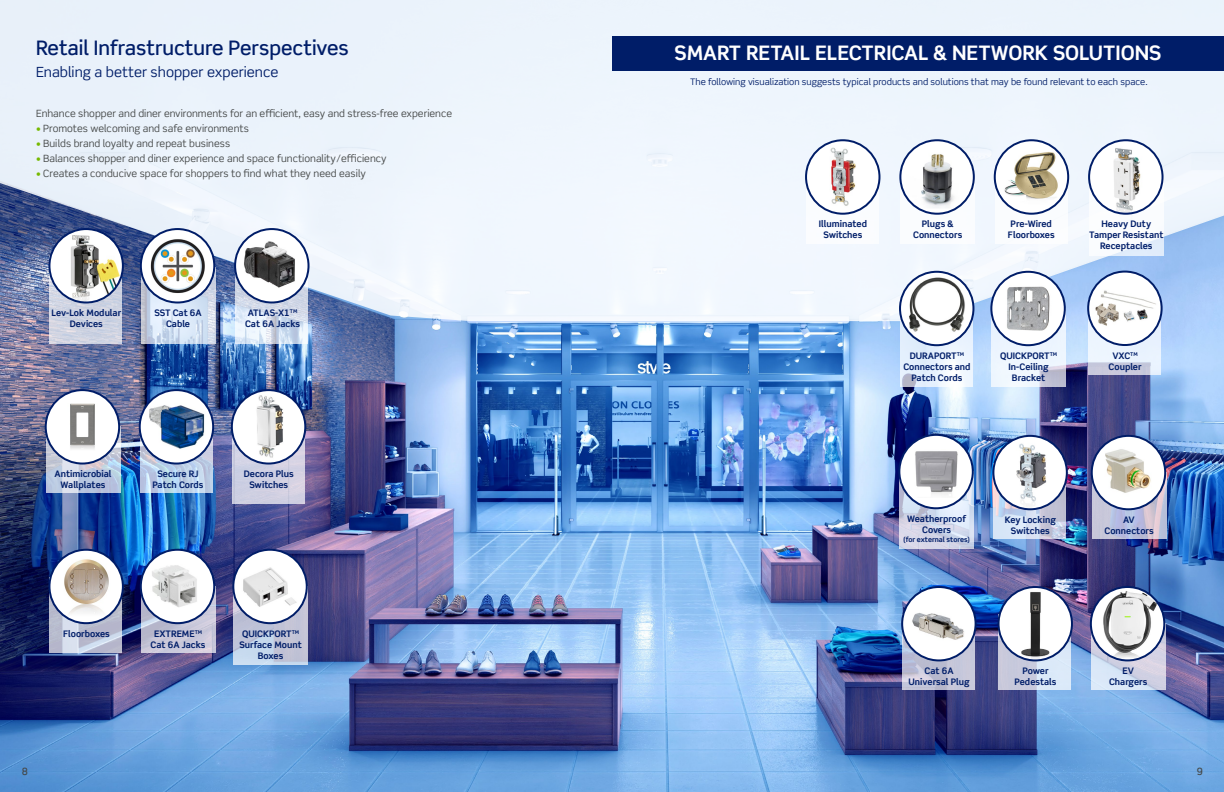
<style>
.page{position:relative;width:1224px;height:792px;background:#fff}
.page>*{position:absolute;margin:0;border:0;box-sizing:border-box;transform-origin:0 0}
.t1{font:700 20px "Scene Std";color:#fff}
.t2{font:500 20px "Scene Std";color:#001d68}
.t3{font:14px "Scene Std";color:#001d68}
.t4{font:10px "Scene Std";color:#444747}
.t5{font:500 10px "Scene Std";color:#444747}
.t6{font:700 9px/11px "Scene Std";color:#001d68;text-align:center}
.t7{font:9px "Scene Std";color:#001d68}
.t8{font:700 7px "Scene Std";color:#001d68}
.s1{color:#76b900}
</style>
<div class="page">
<img style="left:0;top:321px;width:1224px;height:471px">
<svg style="left:0;top:0;width:1224px;height:321px;fill:#edf5fc"></svg>
<div style="left:612px;top:36px;width:612px;height:35px;background:#001d68"></div>
<svg style="left:49px;top:277px;width:73px;height:67px;background:#cbd0df"></svg>
<div style="left:806px;top:168px;width:73px;height:75px;background:#fff"></div>
<svg style="left:900px;top:334px;width:73px;height:53px;fill:#e7f1fe"></svg>
<div style="left:995px;top:168px;width:73px;height:75px;background:#fff"></div>
<svg style="left:1088px;top:319px;width:73px;height:56px;background:#dde4f1"></svg>
<svg style="left:993px;top:483px;width:73px;height:56px;background:#cad2e5"></svg>
<svg style="left:999px;top:634px;width:72px;height:56px;background:#c9d2e5"></svg>
<svg style="left:902px;top:634px;width:73px;height:56px;background:#bebfd4"></svg>
<svg style="left:235px;top:297px;width:73px;height:47px"></svg>
<svg style="left:49px;top:597px;width:73px;height:56px;background:#bdc2d5"></svg>
<div style="left:232px;top:418px;width:73px;height:86px;background:#cfcfe2"></div>
<svg style="left:140px;top:458px;width:72px;height:35px;background:#bdd1e9"></svg>
<svg style="left:141px;top:272px;width:74px;height:72px;background:#d0dced"></svg>
<div style="left:901px;top:177px;width:74px;height:66px;background:#fff"></div>
<svg style="left:992px;top:315px;width:74px;height:72px;fill:#edf5fe"></svg>
<div style="left:1089px;top:177px;width:75px;height:78px;background:#fff"></div>
<svg style="left:1092px;top:479px;width:74px;height:60px;background:#c1c0d9"></svg>
<svg style="left:1091px;top:630px;width:74px;height:60px;background:#cdd3e6"></svg>
<svg style="left:46px;top:433px;width:74px;height:60px;background:#c0cade"></svg>
<svg style="left:141px;top:593px;width:74px;height:60px;background:#c6c5d8"></svg>
<svg style="left:234px;top:593px;width:74px;height:72px;background:#c1c9dd"></svg>
<svg style="left:900px;top:478px;width:74px;height:71px;background:#d0d6e9"></svg>
<img style="left:49px;top:229px;width:74px;height:73px;border-radius:37px">
<div style="left:48px;top:228px;width:76px;height:76px;border:2px solid #001d68;border-radius:50%"></div>
<svg style="left:806px;top:140px;width:73px;height:74px"></svg>
<img style="left:811px;top:145px;width:64px;height:64px">
<div style="left:805px;top:139px;width:75px;height:76px;border:2px solid #001d68;border-radius:50%"></div>
<div style="left:900px;top:272px;width:73px;height:73px;background:#fff;border-radius:50%"></div>
<img style="left:900px;top:275px;width:73px;height:59px">
<div style="left:899px;top:271px;width:75px;height:75px;border:2px solid #001d68;border-radius:50%"></div>
<svg style="left:995px;top:140px;width:73px;height:74px"></svg>
<img style="left:1003px;top:149px;width:57px;height:56px">
<div style="left:994px;top:139px;width:75px;height:76px;border:2px solid #001d68;border-radius:50%"></div>
<div style="left:1088px;top:272px;width:74px;height:73px;background:#fff;border-radius:50%"></div>
<img style="left:1090px;top:282px;width:70px;height:52px">
<div style="left:1087px;top:271px;width:76px;height:75px;border:2px solid #001d68;border-radius:50%"></div>
<img style="left:993px;top:436px;width:74px;height:73px;border-radius:37px">
<div style="left:992px;top:435px;width:76px;height:75px;border:2px solid #001d68;border-radius:50%"></div>
<img style="left:999px;top:587px;width:73px;height:73px;border-radius:37px">
<div style="left:998px;top:586px;width:75px;height:75px;border:2px solid #001d68;border-radius:50%"></div>
<div style="left:902px;top:587px;width:74px;height:73px;background:#fff;border-radius:50%"></div>
<img style="left:906px;top:601px;width:66px;height:45px">
<div style="left:901px;top:586px;width:76px;height:75px;border:2px solid #001d68;border-radius:50%"></div>
<svg style="left:235px;top:229px;width:74px;height:73px"></svg>
<img style="left:235px;top:235px;width:74px;height:62px">
<div style="left:234px;top:228px;width:76px;height:76px;border:2px solid #001d68;border-radius:50%"></div>
<svg style="left:49px;top:550px;width:74px;height:73px"></svg>
<img style="left:56px;top:557px;width:60px;height:59px">
<div style="left:48px;top:549px;width:76px;height:75px;border:2px solid #001d68;border-radius:50%"></div>
<img style="left:234px;top:392px;width:69px;height:70px">
<div style="left:231px;top:389px;width:75px;height:76px;border:2px solid #001d68;border-radius:50%"></div>
<svg style="left:140px;top:390px;width:73px;height:74px"></svg>
<img style="left:140px;top:396px;width:73px;height:62px">
<div style="left:139px;top:389px;width:75px;height:76px;border:2px solid #001d68;border-radius:50%"></div>
<svg style="left:141px;top:229px;width:73px;height:73px"></svg>
<img style="left:143px;top:238px;width:69px;height:55px">
<div style="left:140px;top:228px;width:75px;height:76px;border:2px solid #001d68;border-radius:50%"></div>
<svg style="left:900px;top:140px;width:74px;height:74px"></svg>
<img style="left:906px;top:145px;width:63px;height:64px">
<div style="left:899px;top:139px;width:76px;height:76px;border:2px solid #001d68;border-radius:50%"></div>
<svg style="left:991px;top:272px;width:74px;height:73px"></svg>
<img style="left:995px;top:280px;width:57px;height:57px">
<div style="left:990px;top:271px;width:76px;height:75px;border:2px solid #001d68;border-radius:50%"></div>
<img style="left:1089px;top:145px;width:74px;height:69px">
<div style="left:1088px;top:139px;width:76px;height:76px;border:2px solid #001d68;border-radius:50%"></div>
<svg style="left:1092px;top:436px;width:73px;height:73px"></svg>
<img style="left:1094px;top:442px;width:69px;height:61px">
<div style="left:1091px;top:435px;width:75px;height:75px;border:2px solid #001d68;border-radius:50%"></div>
<img style="left:1091px;top:587px;width:73px;height:73px;border-radius:37px">
<div style="left:1090px;top:586px;width:75px;height:75px;border:2px solid #001d68;border-radius:50%"></div>
<div style="left:46px;top:390px;width:73px;height:74px;background:#fff;border-radius:50%"></div>
<img style="left:70px;top:404px;width:25px;height:45px">
<div style="left:45px;top:389px;width:75px;height:76px;border:2px solid #001d68;border-radius:50%"></div>
<svg style="left:141px;top:550px;width:73px;height:73px"></svg>
<img style="left:141px;top:554px;width:73px;height:65px">
<div style="left:140px;top:549px;width:75px;height:75px;border:2px solid #001d68;border-radius:50%"></div>
<svg style="left:233px;top:550px;width:74px;height:73px"></svg>
<img style="left:233px;top:554px;width:74px;height:65px">
<div style="left:232px;top:549px;width:76px;height:75px;border:2px solid #001d68;border-radius:50%"></div>
<div style="left:899px;top:435px;width:74px;height:73px;background:#fff;border-radius:50%"></div>
<img style="left:915px;top:451px;width:43px;height:44px">
<div style="left:898px;top:434px;width:76px;height:75px;border:2px solid #001d68;border-radius:50%"></div>
<h1 class="t2" style="left:36px;top:35px;width:314px">Retail Infrastructure Perspectives</h1>
<h2 class="t3" style="left:36px;top:63px;width:244px">Enabling a better shopper experience</h2>
<p class="t4" style="left:36px;top:107px;width:418px">Enhance shopper and diner environments for an efficient, easy and stress-free experience</p>
<p class="t4" style="left:36px;top:122px;width:214px"><span class="s1">•</span> Promotes welcoming and safe environments</p>
<p class="t4" style="left:36px;top:137px;width:196px"><span class="s1">•</span> Builds brand loyalty and repeat business</p>
<p class="t4" style="left:36px;top:152px;width:352px"><span class="s1">•</span> Balances shopper and diner experience and space functionality/efficiency</p>
<p class="t4" style="left:36px;top:167px;width:331px"><span class="s1">•</span> Creates a conducive space for shoppers to find what they need easily</p>
<p class="t6" style="left:52px;top:307px;width:71px">Lev-Lok Modular<br>Devices</p>
<p class="t6" style="left:154px;top:307px;width:49px">SST Cat 6A<br>Cable</p>
<p class="t6" style="left:245px;top:307px;width:56px">ATLAS-X1<sup>TM<br></sup>Cat 6A Jacks</p>
<p class="t6" style="left:55px;top:468px;width:59px">Antimicrobial<br>Wallplates</p>
<p class="t6" style="left:152px;top:468px;width:53px">Secure RJ<br>Patch Cords</p>
<p class="t6" style="left:244px;top:468px;width:52px">Decora Plus<br>Switches</p>
<p class="t6" style="left:63px;top:628px;width:48px">Floorboxes</p>
<p class="t6" style="left:151px;top:628px;width:56px">EXTREME<sup>TM<br></sup>Cat 6A Jacks</p>
<p class="t6" style="left:239px;top:628px;width:64px">QUICKPORT<sup>TM<br></sup>Surface Mount<br>Boxes</p>
<h1 class="t1" style="left:675px;top:40px;width:488px">SMART RETAIL ELECTRICAL &amp; NETWORK SOLUTIONS</h1>
<p class="t7" style="left:690px;top:76px;width:459px">The following visualization suggests typical products and solutions that may be found relevant to each space.</p>
<p class="t6" style="left:819px;top:218px;width:50px">Illuminated<br>Switches</p>
<p class="t6" style="left:913px;top:218px;width:51px">Plugs &amp;<br>Connectors</p>
<p class="t6" style="left:1008px;top:218px;width:48px;text-align:left">Pre-Wired<br>Floorboxes</p>
<p class="t6" style="left:1089px;top:218px;width:76px">Heavy Duty<br>Tamper Resistant<br>Receptacles</p>
<p class="t6" style="left:903px;top:350px;width:69px">DURAPORT<sup>TM<br></sup>Connectors and<br>Patch Cords</p>
<p class="t6" style="left:1000px;top:350px;width:59px">QUICKPORT<sup>TM<br></sup>In-Ceiling<br>Bracket</p>
<p class="t6" style="left:1109px;top:350px;width:35px">VXC<sup>TM<br></sup>Coupler</p>
<p class="t6" style="left:907px;top:513px;width:60px">Weatherproof<br>Covers</p>
<p class="t8" style="left:903px;top:535px;width:69px">(for external stores)</p>
<p class="t6" style="left:1005px;top:514px;width:53px">Key Locking<br>Switches</p>
<p class="t6" style="left:1104px;top:514px;width:51px">AV<br>Connectors</p>
<p class="t6" style="left:909px;top:665px;width:63px">Cat 6A<br>Universal Plug</p>
<p class="t6" style="left:1014px;top:665px;width:44px">Power<br>Pedestals</p>
<p class="t6" style="left:1109px;top:665px;width:40px">EV<br>Chargers</p>
<p class="t5" style="left:22px;top:765px;width:8px">8</p>
<p class="t5" style="left:1197px;top:765px;width:8px">9</p>
</div>
